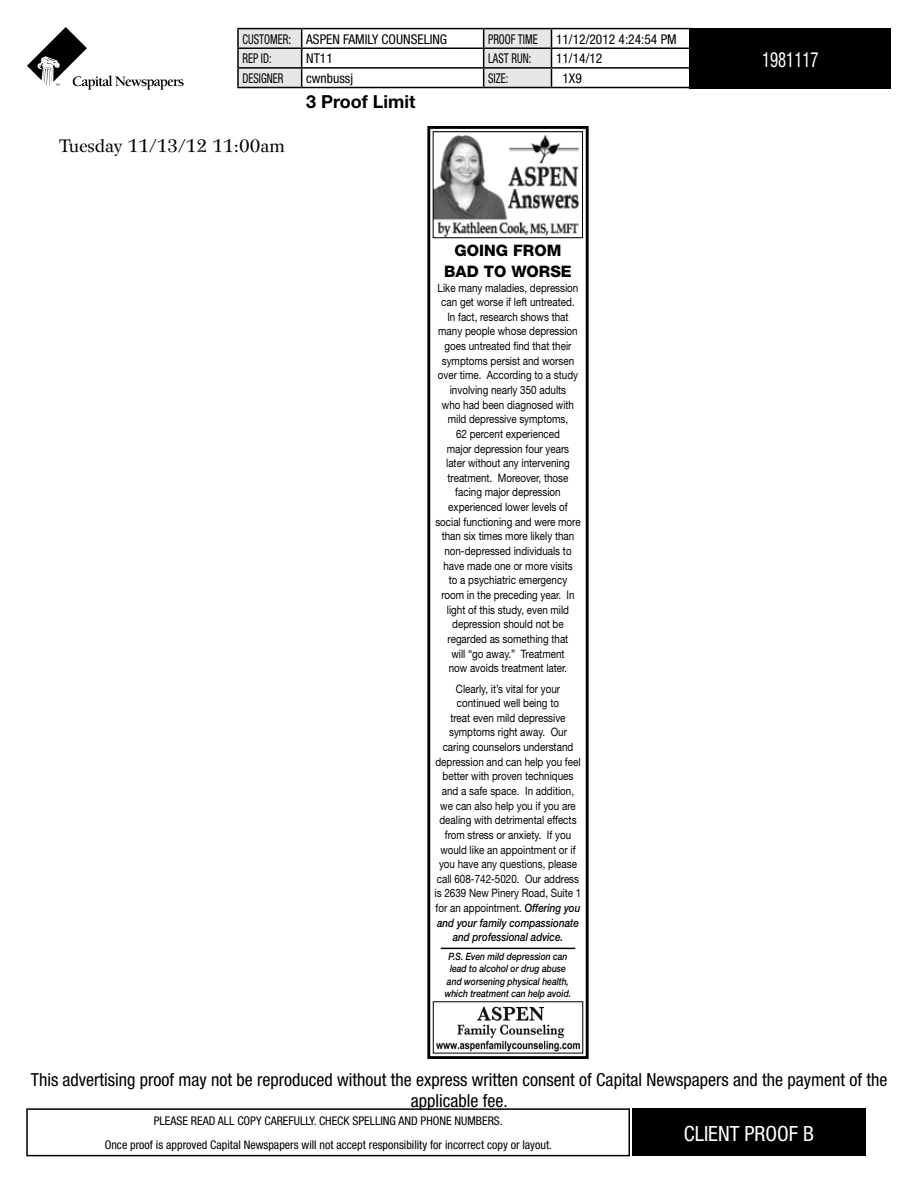
<style>
.page{position:relative;width:918px;height:1188px;background:#fff}
.page>*{position:absolute;margin:0;border:0;box-sizing:border-box;transform-origin:0 0}
.t1{font:condensed 21px "Helvetica Neue";color:#fff}
.t2{font:condensed 21px "Helvetica Neue";color:#fff;scale:.8 1}
.t3{font:condensed 18px/21.6px "Helvetica Neue";color:#000;text-align:center}
.t4{font:18px "Wilke";color:#000}
.t5{font:700 18px "Helvetica Neue";color:#000}
.t6{font:800 15.9px/20.7px "Helvetica Neue";color:#000;text-align:center}
.t7{font:condensed 13.5px "Helvetica Neue";color:#000;scale:.8 1}
.t8{font:condensed 13.5px "Helvetica Neue";color:#000}
.t9{font:condensed 12px/24px "Helvetica Neue";color:#000;text-align:center}
.t10{font:11.55px/14.7px "Helvetica Neue";color:#000;text-align:center;scale:.85 1}
.t11{font:italic 500 10.05px/12.1px "Helvetica Neue";color:#000;text-align:center;scale:.85 1}
.s1{font-weight:500;font-style:italic}
</style>
<div class="page">
<hr style="left:237px;top:28px;width:65px;height:1px;background:#000">
<hr style="left:302px;top:28px;width:182px;height:1px;background:#000">
<hr style="left:484px;top:28px;width:68px;height:1px;background:#000">
<hr style="left:552px;top:28px;width:142px;height:1px;background:#000">
<hr style="left:552px;top:47px;width:142px;height:2px;background:#000">
<hr style="left:552px;top:67px;width:142px;height:2px;background:#000">
<svg style="left:237px;top:29px;width:315px;height:58px"></svg>
<hr style="left:237px;top:87px;width:65px;height:1px;background:#000">
<hr style="left:302px;top:87px;width:182px;height:1px;background:#000">
<hr style="left:484px;top:87px;width:68px;height:1px;background:#000">
<hr style="left:552px;top:87px;width:142px;height:1px;background:#000">
<div style="left:690px;top:28px;width:201px;height:61px;background:#000"></div>
<div style="left:427px;top:126px;width:162px;height:933px;border:3px solid #000"></div>
<img style="left:436px;top:1006px;width:145px;height:46px">
<hr style="left:441px;top:948px;width:134px;height:1px;background:#000">
<img style="left:435px;top:134px;width:144px;height:102px">
<div style="left:433px;top:131px;width:150px;height:107px;border:1px solid #000"></div>
<div style="left:26px;top:1108px;width:604px;height:48px;border:2px solid #000"></div>
<div style="left:632px;top:1108px;width:234px;height:48px;background:#000"></div>
<svg style="left:27px;top:27px;width:157px;height:63px"></svg>
<p class="t7" style="left:242px;top:31px;width:257px">CUSTOMER: ASPEN FAMILY COUNSELING</p>
<p class="t7" style="left:488px;top:31px;width:64px">PROOF TIME</p>
<p class="t8" style="left:556px;top:31px;width:122px">11/12/2012 4:24:54 PM</p>
<p class="t7" style="left:242px;top:51px;width:38px">REP ID:</p>
<p class="t8" style="left:306px;top:51px;width:28px">NT11</p>
<p class="t7" style="left:488px;top:51px;width:56px">LAST RUN:</p>
<p class="t8" style="left:556px;top:51px;width:48px">11/14/12</p>
<p class="t7" style="left:242px;top:70px;width:53px">DESIGNER</p>
<p class="t8" style="left:306px;top:70px;width:48px">cwnbussj</p>
<p class="t7" style="left:488px;top:70px;width:27px">SIZE:</p>
<p class="t8" style="left:562px;top:70px;width:21px">1X9</p>
<h2 class="t4" style="left:59px;top:136px;width:227px">Tuesday 11/13/12 11:00am</h2>
<h2 class="t5" style="left:306px;top:90px;width:111px">3 Proof Limit</h2>
<h3 class="t6" style="left:444px;top:240px;width:129px">GOING FROM<br>BAD TO WORSE</h3>
<p class="t10" style="left:435px;top:280px;width:172px">Like many maladies, depression can get worse if left untreated.<br>In fact, research shows that many people whose depression goes untreated find that their symptoms persist and worsen over time. According to a study involving nearly 350 adults<br>who had been diagnosed with mild depressive symptoms,<br>62 percent experienced<br>major depression four years<br>later without any intervening treatment. Moreover, those facing major depression experienced lower levels of social functioning and were more than six times more likely than non-depressed individuals to have made one or more visits<br>to a psychiatric emergency<br>room in the preceding year. In light of this study, even mild depression should not be regarded as something that<br>will “go away.” Treatment<br>now avoids treatment later.</p>
<p class="t10" style="left:435px;top:681px;width:174px">Clearly, it’s vital for your continued well being to<br>treat even mild depressive symptoms right away. Our caring counselors understand depression and can help you feel better with proven techniques and a safe space. In addition, we can also help you if you are dealing with detrimental effects from stress or anxiety. If you would like an appointment or if you have any questions, please call 608-742-5020. Our address is 2639 New Pinery Road, Suite 1 for an appointment. <span class="s1">Offering you and your family compassionate and professional advice.</span></p>
<p class="t11" style="left:445px;top:951px;width:150px">P.S. Even mild depression can lead to alcohol or drug abuse and worsening physical health, which treatment can help avoid.</p>
<h1 class="t2" style="left:762px;top:47px;width:72px">1981117</h1>
<h2 class="t3" style="left:31px;top:1068px;width:858px">This advertising proof may not be reproduced without the express written consent of Capital Newspapers and the payment of the applicable fee.</h2>
<p class="t9" style="left:105px;top:1109px;width:449px">PLEASE READ ALL COPY CAREFULLY. CHECK SPELLING AND PHONE NUMBERS.<br>Once proof is approved Capital Newspapers will not accept responsibility for incorrect copy or layout.</p>
<h1 class="t1" style="left:684px;top:1121px;width:132px">CLIENT PROOF B</h1>
</div>
